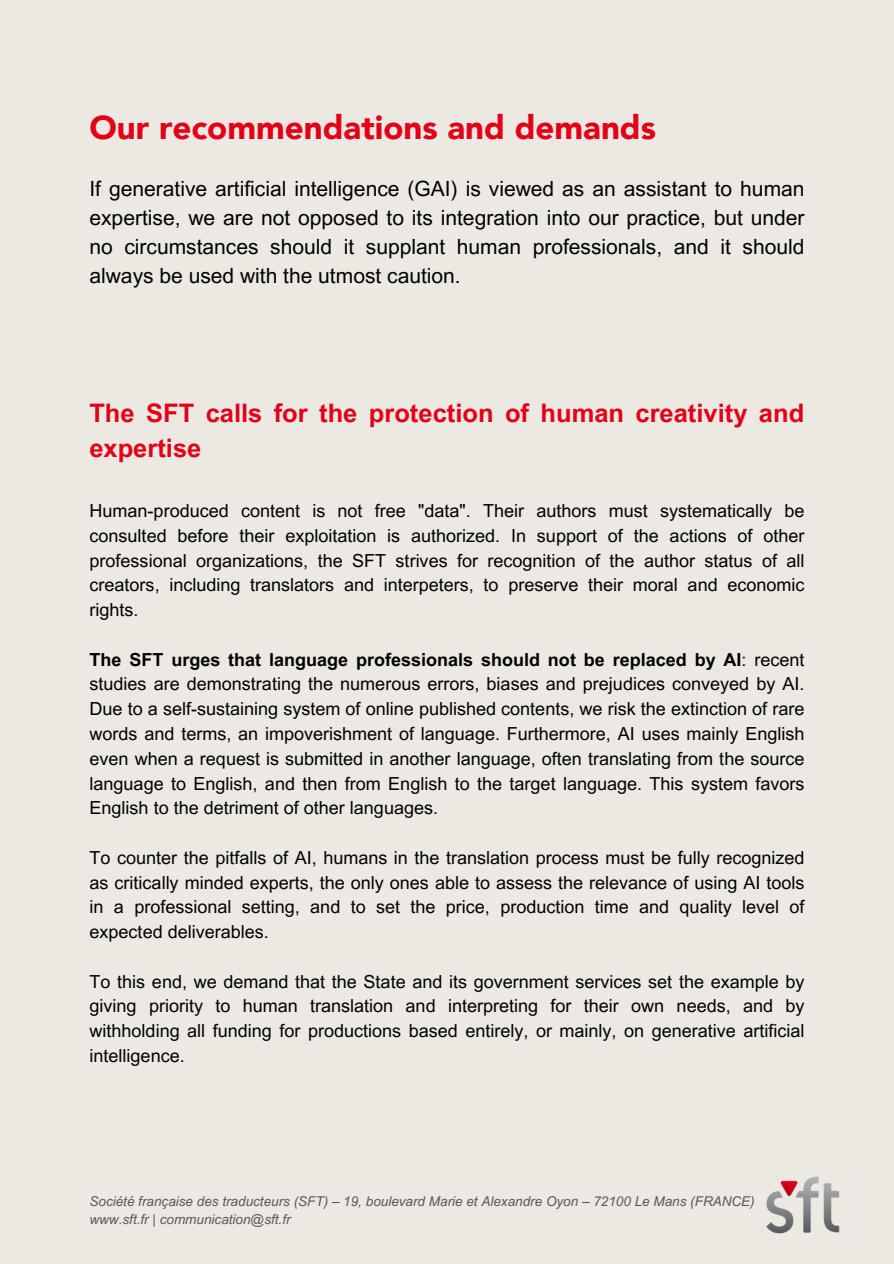
<style>
.page{position:relative;width:894px;height:1264px;background:#fff}
.page>*{position:absolute;margin:0;border:0;box-sizing:border-box;transform-origin:0 0}
.t1{font:900 33px "Avenir";color:#e20019}
.t2{font:700 25.5px/34.8px "Arial MT Pro";color:#e20019}
.t3{font:21px/29.2px "Arial MT Pro";color:#000;text-align:justify}
.t4{font:18px/24.8px "Arial MT Pro";color:#000;text-align:justify}
.t5{font:italic 13.5px "Arial MT Pro";color:#57585a}
.s1{font-weight:700}
</style>
<div class="page">
<div style="left:0;top:0;width:893px;height:1263px;background:#ece8e2"></div>
<img style="left:766px;top:1176px;width:74px;height:58px">
<h3 class="t1" style="left:89px;top:106px;width:568px">Our recommendations and demands</h3>
<h4 class="t3" style="left:89px;top:176px;width:716px">If generative artificial intelligence (GAI) is viewed as an assistant to human expertise, we are not opposed to its integration into our practice, but under no circumstances should it supplant human professionals, and it should always be used with the utmost caution.</h4>
<h4 class="t2" style="left:89px;top:399px;width:716px">The SFT calls for the protection of human creativity and expertise</h4>
<h4 class="t4" style="left:90px;top:500px;width:716px">Human-produced content is not free "data". Their authors must systematically be consulted before their exploitation is authorized. In support of the actions of other professional organizations, the SFT strives for recognition of the author status of all creators, including translators and interpeters, to preserve their moral and economic rights.</h4>
<p class="t4" style="left:90px;top:649px;width:716px"><span class="s1">The SFT urges that language professionals should not be replaced by AI</span>: recent studies are demonstrating the numerous errors, biases and prejudices conveyed by AI.<br>Due to a self-sustaining system of online published contents, we risk the extinction of rare words and terms, an impoverishment of language. Furthermore, AI uses mainly English even when a request is submitted in another language, often translating from the source language to English, and then from English to the target language. This system favors English to the detriment of other languages.</p>
<p class="t4" style="left:90px;top:847px;width:716px">To counter the pitfalls of AI, humans in the translation process must be fully recognized as critically minded experts, the only ones able to assess the relevance of using AI tools in a professional setting, and to set the price, production time and quality level of expected deliverables.</p>
<p class="t4" style="left:90px;top:971px;width:716px">To this end, we demand that the State and its government services set the example by giving priority to human translation and interpreting for their own needs, and by withholding all funding for productions based entirely, or mainly, on generative artificial intelligence.</p>
<h2 class="t5" style="left:89px;top:1196px;width:666px">Société française des traducteurs (SFT) – 19, boulevard Marie et Alexandre Oyon – 72100 Le Mans (FRANCE)</h2>
<h4 class="t5" style="left:89px;top:1214px;width:203px">www.sft.fr | communication@sft.fr</h4>
</div>
